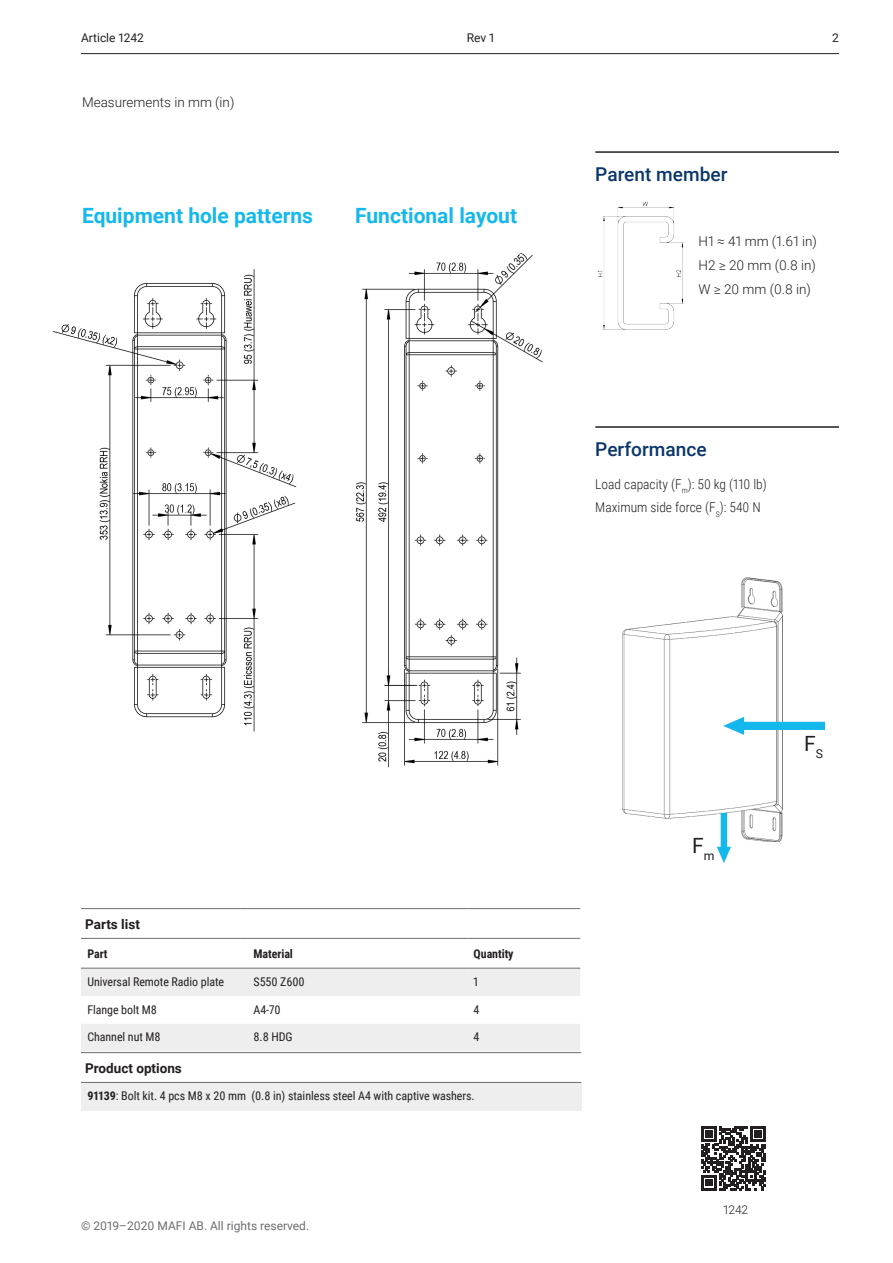
<style>
.page{position:relative;width:893px;height:1263px;background:#fff}
.page>*{position:absolute;margin:0;border:0;box-sizing:border-box;transform-origin:0 0}
.t1{font:700 21px "Roboto";color:#15b8ec}
.t2{font:21px "Roboto";color:#231f20}
.t3{font:500 19.05px "Roboto";color:#0b366a}
.t4{font:300 13.5px/23.5px "Roboto";color:#231f20;text-align:justify}
.t5{font:300 13.5px/23.5px "Roboto Condensed";color:#231f20}
.t6{font:700 13.5px "Roboto";color:#231f20}
.t7{font:12px "Roboto Condensed";letter-spacing:-.005em;color:#231f20}
.t8{font:12px "Roboto";color:#6c6d70}
.t9{font:700 12px "Roboto Condensed";letter-spacing:-.005em;color:#231f20}
.t10{font:12px "Roboto";color:#231f20}
.t11{font:300 12px "Roboto";color:#231f20}
.s1{font-weight:700}
</style>
<div class="page">
<hr style="left:81px;top:53px;width:758px;height:1px;background:#231f20">
<svg style="left:81px;top:909px;width:499px;height:142px"></svg>
<hr style="left:81px;top:908px;width:166px;height:1px;background:#6c6d70">
<hr style="left:247px;top:908px;width:220px;height:1px;background:#6c6d70">
<hr style="left:467px;top:908px;width:113px;height:1px;background:#6c6d70">
<hr style="left:81px;top:938px;width:166px;height:1px;background:#6c6d70">
<hr style="left:247px;top:938px;width:220px;height:1px;background:#6c6d70">
<hr style="left:467px;top:938px;width:113px;height:1px;background:#6c6d70">
<hr style="left:81px;top:968px;width:166px;height:1px;background:#6c6d70">
<hr style="left:247px;top:968px;width:220px;height:1px;background:#6c6d70">
<hr style="left:467px;top:968px;width:113px;height:1px;background:#6c6d70">
<img style="left:598px;top:201px;width:85px;height:129px">
<hr style="left:595px;top:426px;width:244px;height:2px;background:#231f20">
<hr style="left:595px;top:151px;width:244px;height:2px;background:#231f20">
<div style="left:81px;top:1082px;width:500px;height:28px;background:#eeeeef"></div>
<hr style="left:81px;top:1052px;width:500px;height:1px;background:#6c6d70">
<hr style="left:81px;top:1082px;width:500px;height:1px;background:#6c6d70">
<svg style="left:701px;top:1126px;width:65px;height:64px"></svg>
<img style="left:52px;top:252px;width:491px;height:516px">
<img style="left:623px;top:577px;width:160px;height:265px">
<svg style="left:717px;top:813px;width:14px;height:50px"></svg>
<svg style="left:723px;top:717px;width:102px;height:18px"></svg>
<p class="t10" style="left:81px;top:29px;width:64px">Article 1242</p>
<p class="t4" style="left:82px;top:90px;width:154px">Measurements in mm (in)</p>
<p class="t10" style="left:467px;top:29px;width:29px">Rev 1</p>
<h1 class="t1" style="left:82px;top:201px;width:232px">Equipment hole patterns</h1>
<h1 class="t1" style="left:355px;top:201px;width:163px">Functional layout</h1>
<p class="t10" style="left:832px;top:29px;width:8px">2</p>
<h2 class="t3" style="left:595px;top:161px;width:134px">Parent member</h2>
<p class="t4" style="left:698px;top:229px;width:120px">H1 ≈ 41 mm (1.61 in)<br>H2 ≥ 20 mm (0.8 in)<br>W ≥ 20 mm (0.8 in)</p>
<h2 class="t3" style="left:595px;top:436px;width:113px">Performance</h2>
<p class="t5" style="left:595px;top:471px;width:173px">Load capacity (F<sub>m</sub>): 50 kg (110 lb)<br>Maximum side force (F<sub>S</sub>): 540 N</p>
<p class="t6" style="left:85px;top:914px;width:56px">Parts list</p>
<p class="t9" style="left:87px;top:945px;width:22px">Part</p>
<p class="t9" style="left:254px;top:945px;width:41px">Material</p>
<p class="t9" style="left:474px;top:945px;width:42px">Quantity</p>
<p class="t7" style="left:87px;top:973px;width:138px">Universal Remote Radio plate</p>
<p class="t7" style="left:254px;top:973px;width:53px">S550 Z600</p>
<p class="t7" style="left:474px;top:973px;width:6px">1</p>
<p class="t7" style="left:87px;top:1001px;width:71px">Flange bolt M8</p>
<p class="t7" style="left:253px;top:1001px;width:29px">A4-70</p>
<p class="t7" style="left:474px;top:1001px;width:7px">4</p>
<p class="t7" style="left:87px;top:1029px;width:75px">Channel nut M8</p>
<p class="t7" style="left:253px;top:1029px;width:41px">8.8 HDG</p>
<p class="t7" style="left:474px;top:1029px;width:7px">4</p>
<p class="t6" style="left:85px;top:1058px;width:98px">Product options</p>
<p class="t7" style="left:87px;top:1087px;width:389px"><span class="s1">91139</span>: Bolt kit. 4 pcs M8 x 20 mm (0.8 in) stainless steel A4 with captive washers.</p>
<p class="t8" style="left:81px;top:1217px;width:230px">© 2019–2020 MAFI AB. All rights reserved.</p>
<h1 class="t2" style="left:692px;top:831px;width:24px">F<sub>m</sub></h1>
<h1 class="t2" style="left:804px;top:729px;width:20px">F<sub>S</sub></h1>
<p class="t11" style="left:723px;top:1201px;width:27px">1242</p>
</div>
